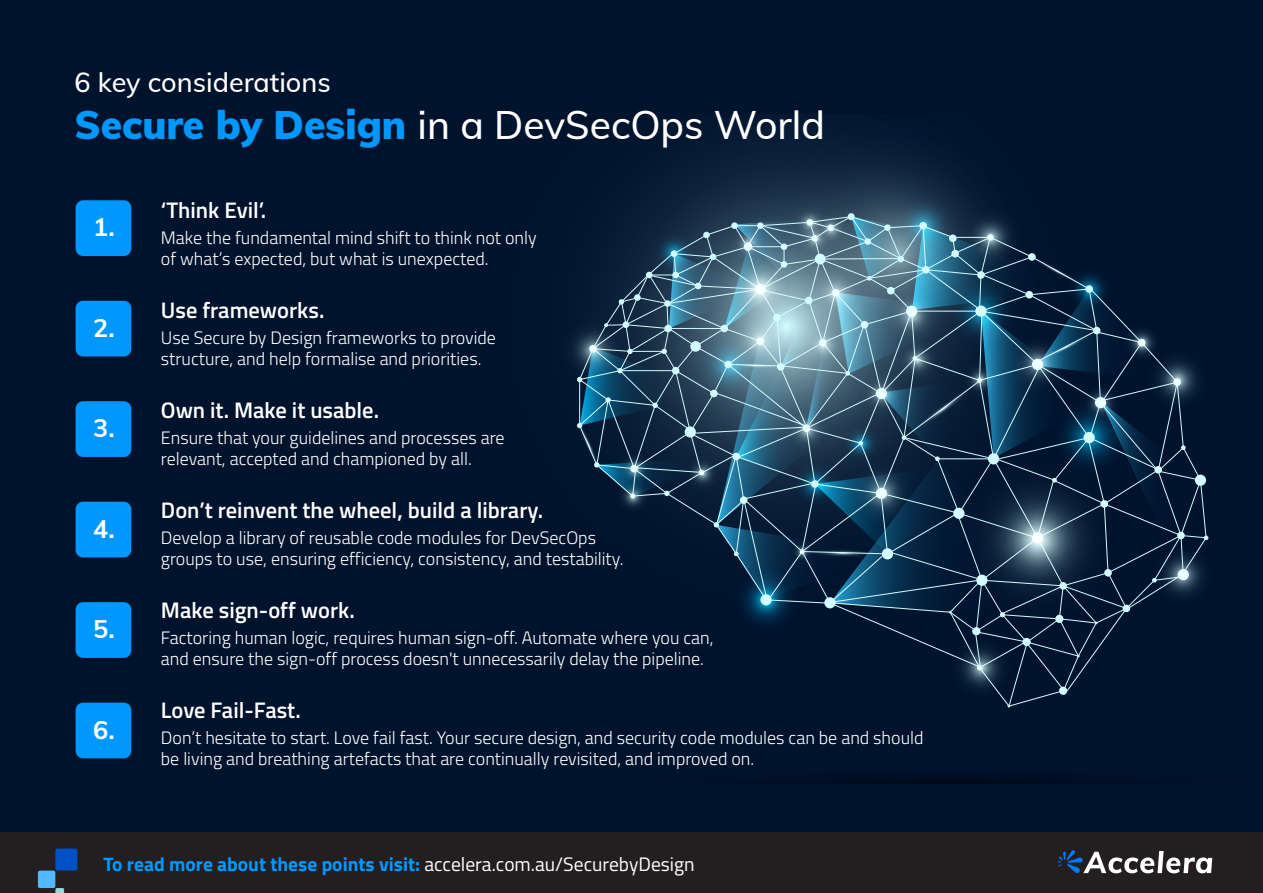
<style>
.page{position:relative;width:1263px;height:893px;background:#00132d}
.page>*{position:absolute;margin:0;border:0;box-sizing:border-box;transform-origin:0 0}
.t1{font:500 39px "Muli";color:#fff}
.t2{font:500 27px "Muli";color:#fff}
.t3{font:700 25.35px "Muli";color:#fff}
.t4{font:600 22.5px "Titillium Web";color:#fff}
.t5{font:700 19.5px "Titillium Web";color:#0098ff}
.t6{font:300 18px/21.6px "Titillium Web";color:#fff}
.s1{font-weight:900;color:#0098ff}
.s2{font-weight:400;color:#fff}
</style>
<div class="page">
<div style="left:803px;top:778px;width:293px;height:6px;background:#000c21"></div>
<svg style="left:695px;top:143px;width:277px;height:73px"></svg>
<div style="left:949px;top:196px;width:83px;height:83px;background:#061a34;border-radius:50%"></div>
<svg style="left:890px;top:192px;width:66px;height:67px"></svg>
<svg style="left:785px;top:197px;width:50px;height:50px"></svg>
<svg style="left:805px;top:203px;width:51px;height:51px"></svg>
<svg style="left:571px;top:216px;width:637px;height:491px"></svg>
<div style="left:76px;top:200px;width:55px;height:56px;background:#0098ff;border-radius:8px"></div>
<div style="left:76px;top:301px;width:55px;height:55px;background:#0098ff;border-radius:8px"></div>
<div style="left:76px;top:401px;width:55px;height:56px;background:#0098ff;border-radius:8px"></div>
<div style="left:76px;top:502px;width:55px;height:55px;background:#0098ff;border-radius:8px"></div>
<div style="left:76px;top:602px;width:55px;height:56px;background:#0098ff;border-radius:8px"></div>
<div style="left:76px;top:703px;width:55px;height:55px;background:#0098ff;border-radius:8px"></div>
<div style="left:0;top:833px;width:1263px;height:60px;background:#231f20"></div>
<svg style="left:1058px;top:850px;width:154px;height:23px"></svg>
<div style="left:55px;top:848px;width:22px;height:22px;background:#0052c4;border-radius:2px"></div>
<div style="left:38px;top:871px;width:17px;height:17px;background:#52b9ff;border-radius:2px"></div>
<svg style="left:55px;top:888px;width:9px;height:4px"></svg>
<h2 class="t2" style="left:74px;top:63px;width:258px">6 key considerations</h2>
<h1 class="t1" style="left:74px;top:96px;width:752px"><span class="s1">Secure by Design</span> in a DevSecOps World</h1>
<h3 class="t3" style="left:93px;top:209px;width:23px">1.</h3>
<h3 class="t3" style="left:93px;top:309px;width:23px">2.</h3>
<h3 class="t3" style="left:93px;top:410px;width:23px">3.</h3>
<h3 class="t3" style="left:93px;top:510px;width:23px">4.</h3>
<h3 class="t3" style="left:93px;top:611px;width:23px">5.</h3>
<h3 class="t3" style="left:93px;top:711px;width:23px">6.</h3>
<p class="t4" style="left:161px;top:193px;width:107px">‘Think Evil’.</p>
<p class="t6" style="left:161px;top:226px;width:377px">Make the fundamental mind shift to think not only of what’s expected, but what is unexpected.</p>
<p class="t4" style="left:161px;top:293px;width:165px">Use frameworks.</p>
<p class="t6" style="left:161px;top:326px;width:337px">Use Secure by Design frameworks to provide structure, and help formalise and priorities.</p>
<p class="t4" style="left:161px;top:393px;width:220px">Own it. Make it usable.</p>
<p class="t6" style="left:161px;top:426px;width:345px">Ensure that your guidelines and processes are relevant, accepted and championed by all.</p>
<p class="t4" style="left:161px;top:493px;width:384px">Don’t reinvent the wheel, build a library.</p>
<p class="t6" style="left:161px;top:526px;width:464px">Develop a library of reusable code modules for DevSecOps groups to use, ensuring efficiency, consistency, and testability.</p>
<p class="t4" style="left:161px;top:593px;width:195px">Make sign-off work.</p>
<p class="t6" style="left:161px;top:626px;width:554px">Factoring human logic, requires human sign-off. Automate where you can, and ensure the sign-off process doesn't unnecessarily delay the pipeline.</p>
<p class="t4" style="left:161px;top:693px;width:141px">Love Fail-Fast.</p>
<p class="t6" style="left:161px;top:726px;width:764px">Don’t hesitate to start. Love fail fast. Your secure design, and security code modules can be and should be living and breathing artefacts that are continually revisited, and improved on.</p>
<p class="t5" style="left:103px;top:849px;width:593px">To read more about these points visit: <span class="s2">accelera.com.au/SecurebyDesign</span></p>
</div>
